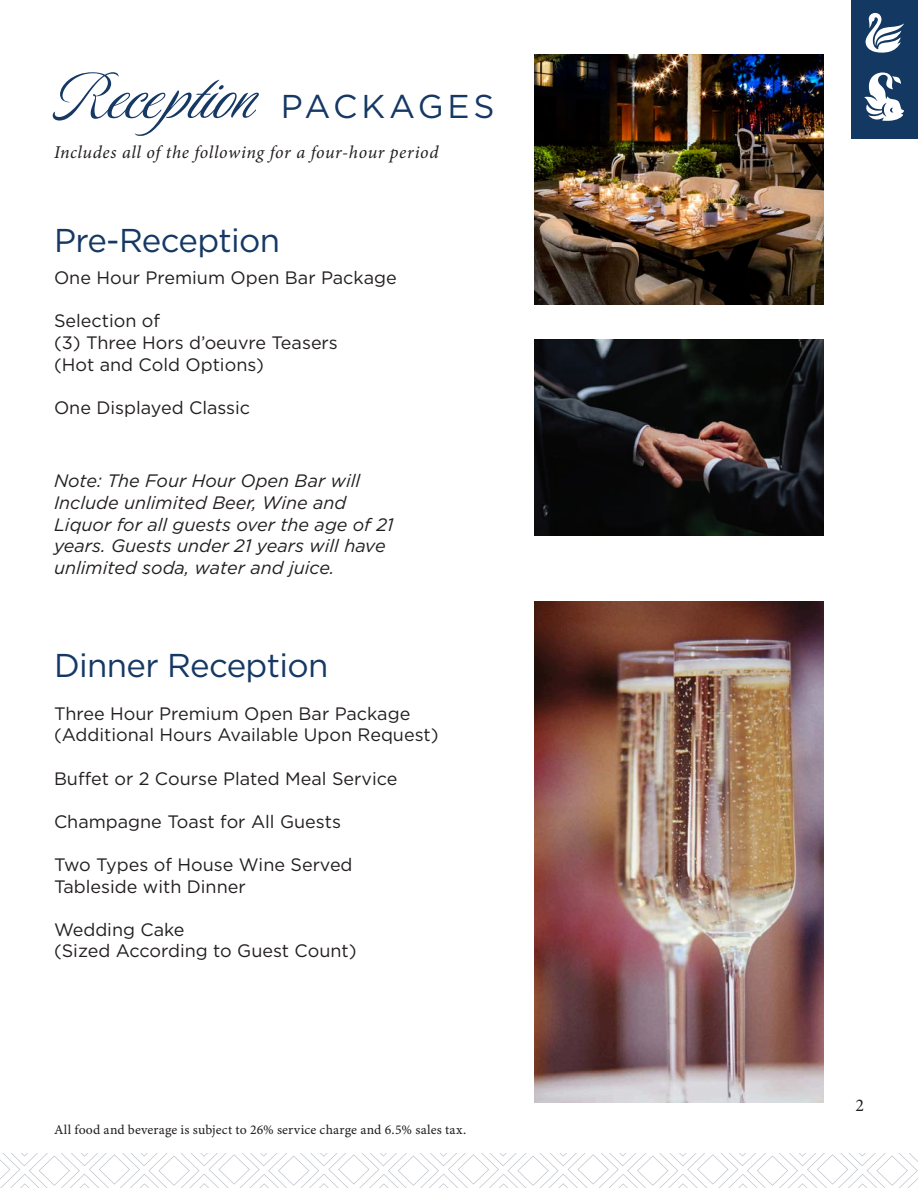
<style>
.page{position:relative;width:918px;height:1188px;background:#fff}
.page>*{position:absolute;margin:0;border:0;box-sizing:border-box;transform-origin:0 0}
.t1{font:75px "Luxurious Script";color:#153864}
.t2{font:33px "Gotham";letter-spacing:-.02em;color:#153864}
.t3{font:33px "Gotham";letter-spacing:.115em;color:#153864}
.t4{font:18px/21.6px "Gotham";color:#231f20}
.t5{font:italic 18px/21.6px "Gotham";color:#231f20}
.t6{font:italic 18px "Minion Pro";letter-spacing:.03em;color:#231f20}
.t7{font:18px "Minion Pro";color:#231f20}
.t8{font:13.5px "Minion Pro Capt";letter-spacing:.01em;color:#231f20}
</style>
<div class="page">
<svg style="left:0;top:1153px;width:918px;height:35px"></svg>
<div style="left:851px;top:0;width:67px;height:138px;background:#133862"></div>
<svg style="left:864px;top:72px;width:40px;height:49px"></svg>
<svg style="left:865px;top:13px;width:39px;height:40px"></svg>
<img style="left:534px;top:601px;width:290px;height:501px">
<img style="left:534px;top:340px;width:290px;height:196px">
<img style="left:534px;top:54px;width:290px;height:250px">
<h1 class="t1" style="left:54px;top:48px;width:203px">Reception</h1>
<h2 class="t3" style="left:281px;top:86px;width:215px">PACKAGES</h2>
<p class="t6" style="left:54px;top:140px;width:386px">Includes all of the following for a four-hour period</p>
<h2 class="t2" style="left:54px;top:220px;width:228px">Pre-Reception</h2>
<p class="t4" style="left:54px;top:267px;width:344px">One Hour Premium Open Bar Package</p>
<p class="t4" style="left:54px;top:310px;width:285px">Selection of<br>(3) Three Hors d’oeuvre Teasers (Hot and Cold Options)</p>
<p class="t4" style="left:54px;top:396px;width:198px">One Displayed Classic</p>
<p class="t5" style="left:54px;top:470px;width:341px">Note: The Four Hour Open Bar will Include unlimited Beer, Wine and Liquor for all guests over the age of 21 years. Guests under 21 years will have unlimited soda, water and juice.</p>
<h2 class="t2" style="left:54px;top:644px;width:276px">Dinner Reception</h2>
<p class="t4" style="left:54px;top:702px;width:386px">Three Hour Premium Open Bar Package (Additional Hours Available Upon Request)</p>
<p class="t4" style="left:54px;top:767px;width:345px">Buffet or 2 Course Plated Meal Service</p>
<p class="t4" style="left:54px;top:810px;width:288px">Champagne Toast for All Guests</p>
<p class="t4" style="left:54px;top:854px;width:300px">Two Types of House Wine Served<br>Tableside with Dinner</p>
<p class="t4" style="left:54px;top:918px;width:304px">Wedding Cake<br>(Sized According to Guest Count)</p>
<p class="t8" style="left:54px;top:1122px;width:414px">All food and beverage is subject to 26% service charge and 6.5% sales tax.</p>
<p class="t7" style="left:855px;top:1094px;width:10px">2</p>
</div>
